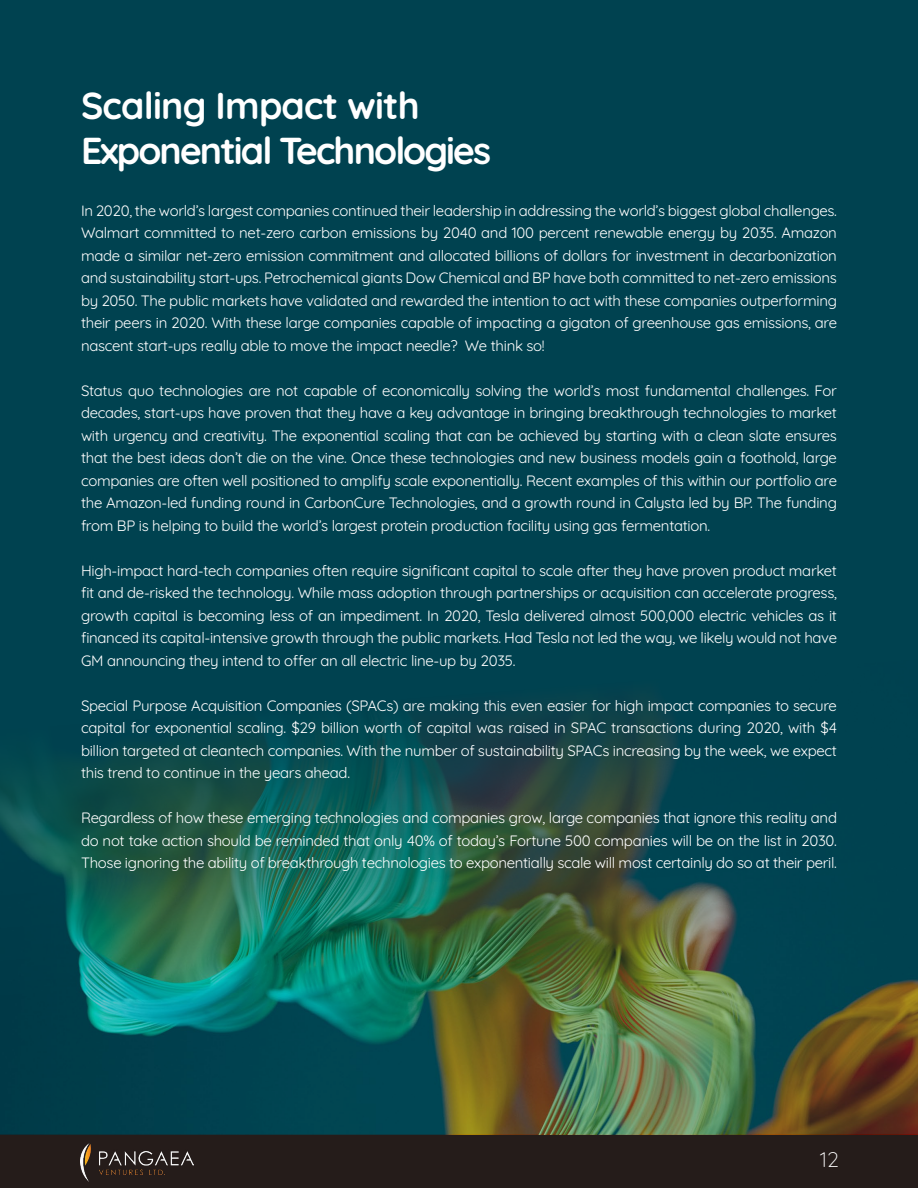
<style>
.page{position:relative;width:918px;height:1188px;background:#fff}
.page>*{position:absolute;margin:0;border:0;box-sizing:border-box;transform-origin:0 0}
.t1{font:700 37.5px/45px "Quicksand";letter-spacing:-.05em;color:#fff}
.t2{font:300 21px "Quicksand";color:#fff}
.t3{font:15px/22.5px "Quicksand";letter-spacing:-.02em;color:#fff;text-align:justify}
</style>
<div class="page">
<div style="left:0;top:1134px;width:918px;height:54px;background:#251c1a"></div>
<img style="left:81px;top:1144px;width:112px;height:37px">
<div style="left:0;top:0;width:918px;height:1134px;background:#004250"></div>
<img style="left:0;top:697px;width:918px;height:438px">
<h1 class="t1" style="left:81px;top:79px;width:412px">Scaling Impact with<br>Exponential Technologies</h1>
<p class="t3" style="left:81px;top:198px;width:758px">In 2020, the world’s largest companies continued their leadership in addressing the world’s biggest global challenges.<br>Walmart committed to net-zero carbon emissions by 2040 and 100 percent renewable energy by 2035. Amazon made a similar net-zero emission commitment and allocated billions of dollars for investment in decarbonization and sustainability start-ups. Petrochemical giants Dow Chemical and BP have both committed to net-zero emissions by 2050. The public markets have validated and rewarded the intention to act with these companies outperforming their peers in 2020. With these large companies capable of impacting a gigaton of greenhouse gas emissions, are nascent start-ups really able to move the impact needle? We think so!</p>
<p class="t3" style="left:81px;top:378px;width:758px">Status quo technologies are not capable of economically solving the world’s most fundamental challenges. For decades, start-ups have proven that they have a key advantage in bringing breakthrough technologies to market with urgency and creativity. The exponential scaling that can be achieved by starting with a clean slate ensures that the best ideas don’t die on the vine. Once these technologies and new business models gain a foothold, large companies are often well positioned to amplify scale exponentially. Recent examples of this within our portfolio are the Amazon-led funding round in CarbonCure Technologies, and a growth round in Calysta led by BP. The funding from BP is helping to build the world’s largest protein production facility using gas fermentation.</p>
<p class="t3" style="left:81px;top:558px;width:758px">High-impact hard-tech companies often require significant capital to scale after they have proven product market fit and de-risked the technology. While mass adoption through partnerships or acquisition can accelerate progress, growth capital is becoming less of an impediment. In 2020, Tesla delivered almost 500,000 electric vehicles as it financed its capital-intensive growth through the public markets. Had Tesla not led the way, we likely would not have GM announcing they intend to offer an all electric line-up by 2035.</p>
<p class="t3" style="left:81px;top:693px;width:758px">Special Purpose Acquisition Companies (SPACs) are making this even easier for high impact companies to secure capital for exponential scaling. $29 billion worth of capital was raised in SPAC transactions during 2020, with $4 billion targeted at cleantech companies. With the number of sustainability SPACs increasing by the week, we expect this trend to continue in the years ahead.</p>
<p class="t3" style="left:81px;top:805px;width:758px">Regardless of how these emerging technologies and companies grow, large companies that ignore this reality and do not take action should be reminded that only 40% of today’s Fortune 500 companies will be on the list in 2030.<br>Those ignoring the ability of breakthrough technologies to exponentially scale will most certainly do so at their peril.</p>
<h2 class="t2" style="left:820px;top:1143px;width:20px">12</h2>
</div>
